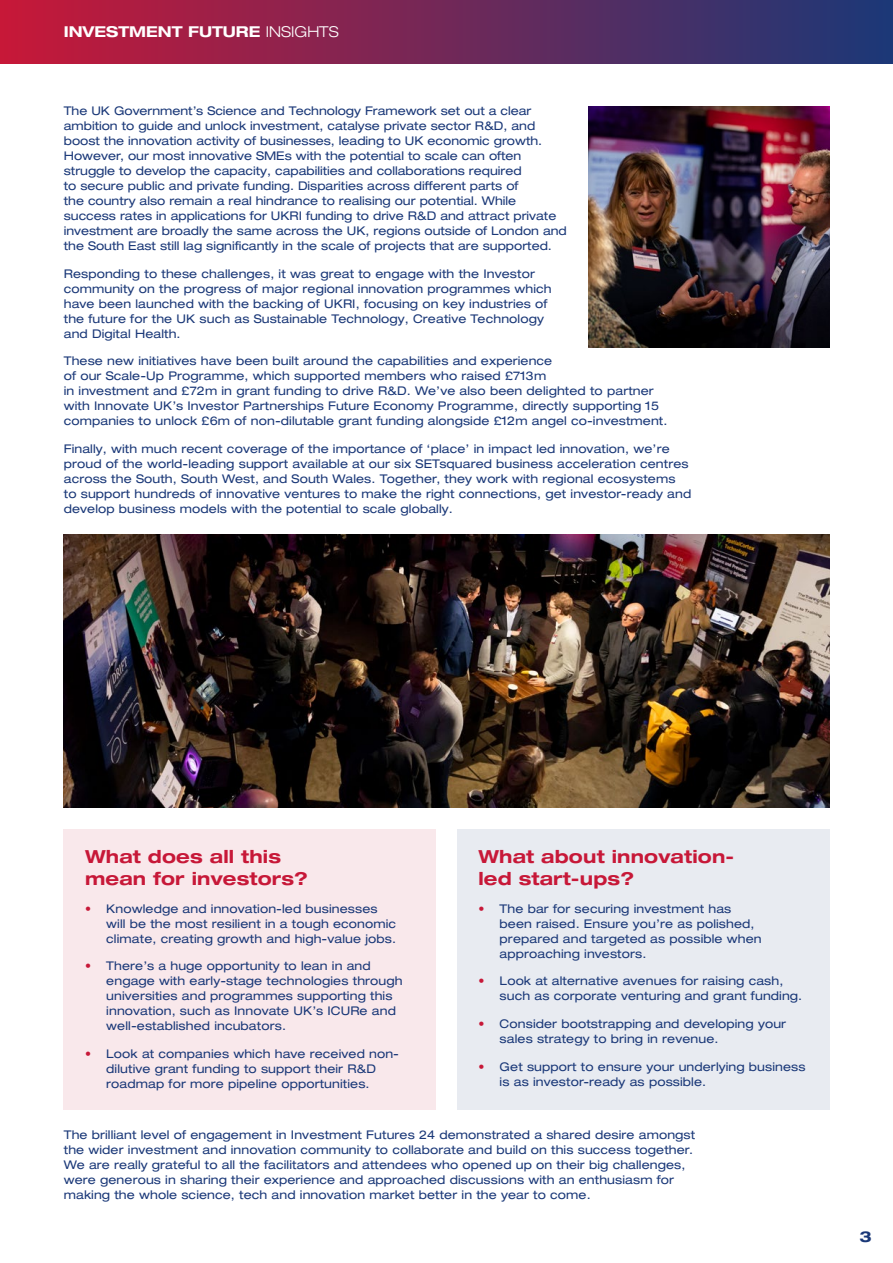
<style>
.page{position:relative;width:893px;height:1263px;background:#fff}
.page>*{position:absolute;margin:0;border:0;box-sizing:border-box;transform-origin:0 0}
.t1{font:700 expanded 18px/21.6px "Helvetica Neue LT Pro";letter-spacing:.01em;color:#c71838}
.t2{font:700 expanded 15px "Helvetica Neue LT Pro";color:#fff}
.t3{font:700 expanded 15px "Helvetica Neue LT Pro";color:#1a3878}
.t4{font:expanded 12px/15px "Helvetica Neue LT Pro";letter-spacing:.01em;color:#1a3878}
.s1{font-weight:300}
.s2{color:#c71838}
</style>
<div class="page">
<div style="left:0;top:0;width:893px;height:64px;background:linear-gradient(to right,#c71838,#1b3877)"></div>
<div style="left:457px;top:829px;width:372px;height:280px;background:#e8ebf1"></div>
<img style="left:64px;top:534px;width:765px;height:274px">
<img style="left:588px;top:106px;width:241px;height:241px">
<div style="left:64px;top:829px;width:372px;height:280px;background:#f9e8eb"></div>
<p class="t2" style="left:64px;top:22px;width:276px">INVESTMENT FUTURE <span class="s1">INSIGHTS</span></p>
<p class="t4" style="left:64px;top:103px;width:504px">The UK Government’s Science and Technology Framework set out a clear ambition to guide and unlock investment, catalyse private sector R&amp;D, and boost the innovation activity of businesses, leading to UK economic growth.<br>However, our most innovative SMEs with the potential to scale can often struggle to develop the capacity, capabilities and collaborations required<br>to secure public and private funding. Disparities across different parts of<br>the country also remain a real hindrance to realising our potential. While success rates in applications for UKRI funding to drive R&amp;D and attract private investment are broadly the same across the UK, regions outside of London and the South East still lag significantly in the scale of projects that are supported.</p>
<p class="t4" style="left:64px;top:266px;width:489px">Responding to these challenges, it was great to engage with the Investor community on the progress of major regional innovation programmes which have been launched with the backing of UKRI, focusing on key industries of the future for the UK such as Sustainable Technology, Creative Technology and Digital Health.</p>
<p class="t4" style="left:64px;top:353px;width:605px">These new initiatives have been built around the capabilities and experience<br>of our Scale-Up Programme, which supported members who raised £713m<br>in investment and £72m in grant funding to drive R&amp;D. We’ve also been delighted to partner with Innovate UK’s Investor Partnerships Future Economy Programme, directly supporting 15 companies to unlock £6m of non-dilutable grant funding alongside £12m angel co-investment.</p>
<p class="t4" style="left:64px;top:441px;width:629px">Finally, with much recent coverage of the importance of ‘place’ in impact led innovation, we’re proud of the world-leading support available at our six SETsquared business acceleration centres across the South, South West, and South Wales. Together, they work with regional ecosystems<br>to support hundreds of innovative ventures to make the right connections, get investor-ready and develop business models with the potential to scale globally.</p>
<h1 class="t1" style="left:85px;top:845px;width:224px">What does all this mean for investors?</h1>
<p class="t4" style="left:106px;top:900px;width:291px;text-indent:-21px"><span class="s2">•</span> Knowledge and innovation-led businesses will be the most resilient in a tough economic climate, creating growth and high-value jobs.</p>
<p class="t4" style="left:106px;top:958px;width:298px;text-indent:-21px"><span class="s2">•</span> There’s a huge opportunity to lean in and engage with early-stage technologies through universities and programmes supporting this innovation, such as Innovate UK’s ICURe and well-established incubators.</p>
<p class="t4" style="left:106px;top:1046px;width:294px;text-indent:-21px"><span class="s2">•</span> Look at companies which have received non&shy;dilutive grant funding to support their R&amp;D roadmap for more pipeline opportunities.</p>
<h1 class="t1" style="left:478px;top:845px;width:257px">What about innovation&shy;led start-ups?</h1>
<p class="t4" style="left:500px;top:900px;width:264px;text-indent:-21px"><span class="s2">•</span> The bar for securing investment has been raised. Ensure you’re as polished, prepared and targeted as possible when approaching investors.</p>
<p class="t4" style="left:500px;top:973px;width:304px;text-indent:-21px"><span class="s2">•</span> Look at alternative avenues for raising cash, such as corporate venturing and grant funding.</p>
<p class="t4" style="left:500px;top:1016px;width:288px;text-indent:-21px"><span class="s2">•</span> Consider bootstrapping and developing your sales strategy to bring in revenue.</p>
<p class="t4" style="left:500px;top:1059px;width:307px;text-indent:-21px"><span class="s2">•</span> Get support to ensure your underlying business is as investor-ready as possible.</p>
<p class="t4" style="left:64px;top:1127px;width:633px">The brilliant level of engagement in Investment Futures 24 demonstrated a shared desire amongst the wider investment and innovation community to collaborate and build on this success together.<br>We are really grateful to all the facilitators and attendees who opened up on their big challenges, were generous in sharing their experience and approached discussions with an enthusiasm for making the whole science, tech and innovation market better in the year to come.</p>
<p class="t3" style="left:859px;top:1226px;width:14px">3</p>
</div>
